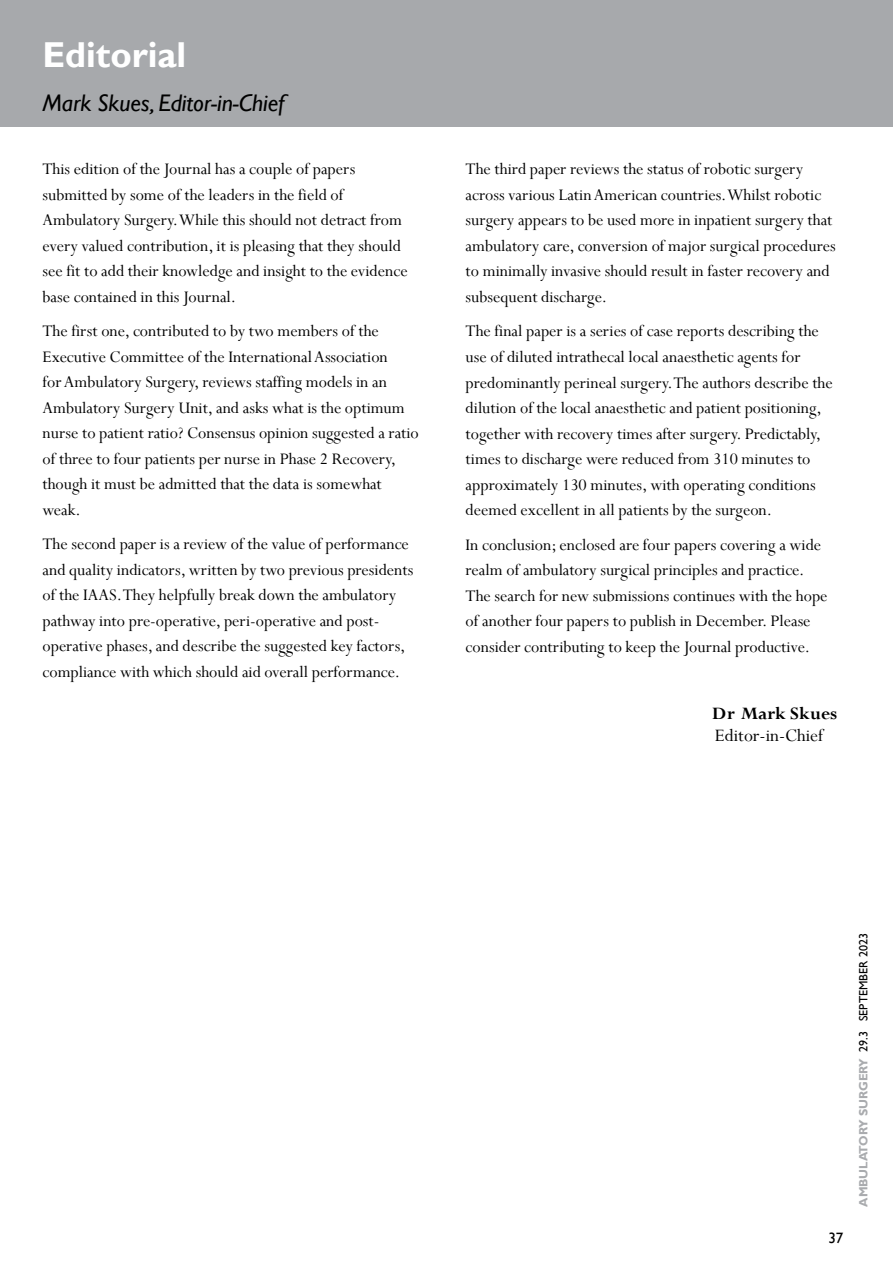
<style>
.page{position:relative;width:893px;height:1263px;background:#fff}
.page>*{position:absolute;margin:0;border:0;box-sizing:border-box;transform-origin:0 0}
.t1{font:700 36px "Gill Sans";color:#fff}
.t2{font:italic 24px "Gill Sans";color:#000}
.t3{font:19.5px "Perpetua";color:#000}
.t4{font:700 19.5px "Perpetua";color:#000}
.t5{font:18px/25.5px "Perpetua";color:#000}
.t6{font:15px "Gill Sans";color:#000}
.t7{font:700 12px "Gill Sans";color:#a9abae}
.s1{font-weight:400;color:#000}
</style>
<div class="page">
<div style="left:0;top:0;width:893px;height:127px;background:#a7a9ac"></div>
<h1 class="t1" style="left:43px;top:34px;width:145px">Editorial</h1>
<h2 class="t2" style="left:43px;top:89px;width:244px">Mark Skues, Editor-in-Chief</h2>
<p class="t5" style="left:43px;top:156px;width:367px">This edition of the Journal has a couple of papers submitted by some of the leaders in the field of Ambulatory Surgery. While this should not detract from every valued contribution, it is pleasing that they should see fit to add their knowledge and insight to the evidence base contained in this Journal.</p>
<p class="t5" style="left:43px;top:318px;width:378px">The first one, contributed to by two members of the Executive Committee of the International Association<br>for Ambulatory Surgery, reviews staffing models in an Ambulatory Surgery Unit, and asks what is the optimum nurse to patient ratio? Consensus opinion suggested a ratio of three to four patients per nurse in Phase 2 Recovery, though it must be admitted that the data is somewhat weak.</p>
<p class="t5" style="left:43px;top:531px;width:372px">The second paper is a review of the value of performance and quality indicators, written by two previous presidents of the IAAS. They helpfully break down the ambulatory pathway into pre-operative, peri-operative and post&shy;operative phases, and describe the suggested key factors, compliance with which should aid overall performance.</p>
<p class="t5" style="left:466px;top:156px;width:372px">The third paper reviews the status of robotic surgery across various Latin American countries. Whilst robotic surgery appears to be used more in inpatient surgery that ambulatory care, conversion of major surgical procedures to minimally invasive should result in faster recovery and subsequent discharge.</p>
<p class="t5" style="left:466px;top:318px;width:369px">The final paper is a series of case reports describing the use of diluted intrathecal local anaesthetic agents for predominantly perineal surgery. The authors describe the dilution of the local anaesthetic and patient positioning, together with recovery times after surgery. Predictably, times to discharge were reduced from 310 minutes to approximately 130 minutes, with operating conditions deemed excellent in all patients by the surgeon.</p>
<p class="t5" style="left:466px;top:531px;width:363px">In conclusion; enclosed are four papers covering a wide realm of ambulatory surgical principles and practice.<br>The search for new submissions continues with the hope of another four papers to publish in December. Please consider contributing to keep the Journal productive.</p>
<p class="t4" style="left:712px;top:701px;width:127px">Dr Mark Skues</p>
<p class="t3" style="left:715px;top:723px;width:110px">Editor-in-Chief</p>
<p class="t6" style="left:828px;top:1229px;width:16px">37</p>
<p class="t7" style="left:856px;top:1207px;width:275px;rotate:-90deg">AMBULATORY SURGERY <span class="s1">29.3 SEPTEMBER 2023</span></p>
</div>
